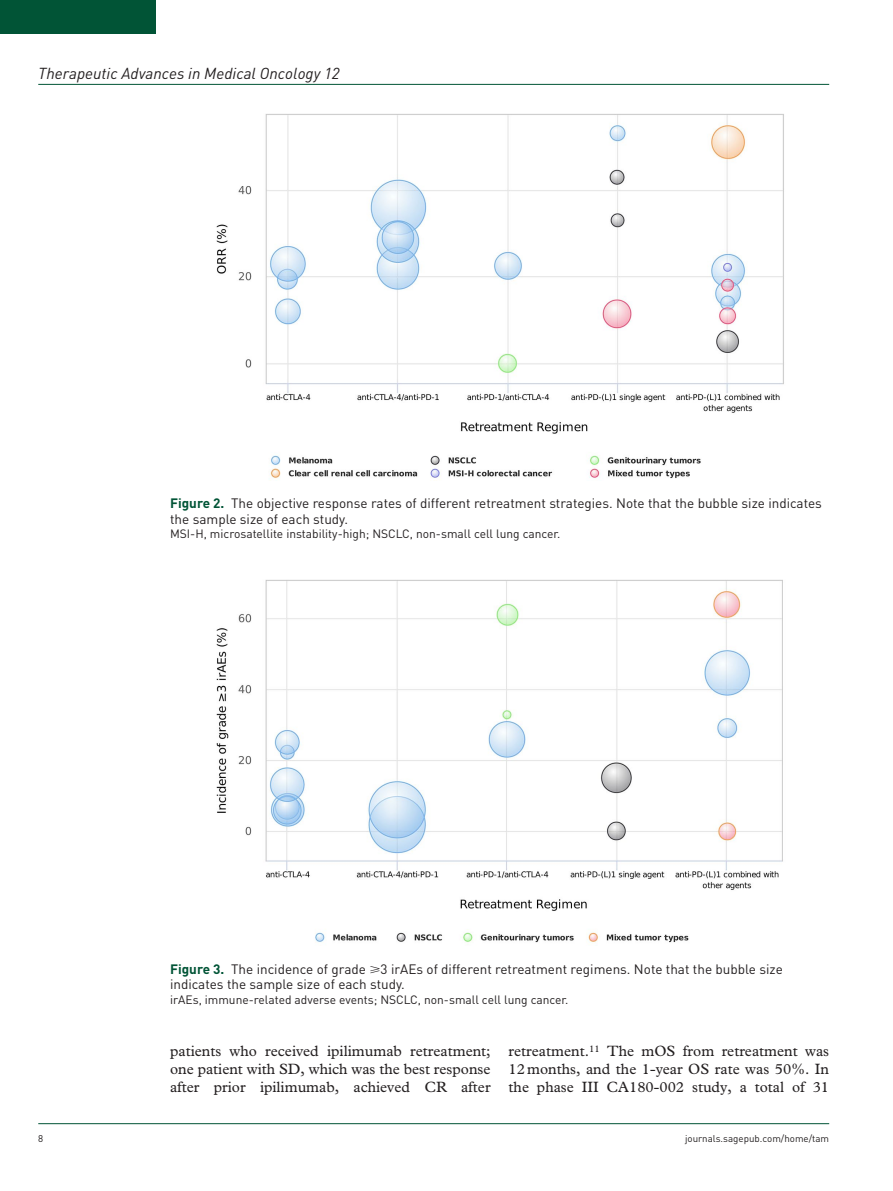
<style>
.page{position:relative;width:893px;height:1191px;background:#fff}
.page>*{position:absolute;margin:0;border:0;box-sizing:border-box;transform-origin:0 0}
.t1{font:italic 15.75px "DIN";color:#231f20}
.t2{font:15px/18px "Plantin Std";color:#231f20;text-align:justify}
.t3{font:13.5px/15.8px "DIN";color:#231f20}
.t4{font:12px "DIN";color:#231f20}
.t5{font:9.75px "DIN";color:#231f20}
.s1{font-weight:700;color:#015436}
</style>
<div class="page">
<hr style="left:38px;top:84px;width:791px;height:1px;background:#015436">
<hr style="left:38px;top:1123px;width:791px;height:1px;background:#015436">
<div style="left:0;top:0;width:155px;height:34px;background:#015436"></div>
<img style="left:216px;top:114px;width:568px;height:365px">
<img style="left:216px;top:580px;width:567px;height:363px">
<p class="t1" style="left:38px;top:63px;width:303px">Therapeutic Advances in Medical Oncology 12</p>
<p class="t3" style="left:170px;top:495px;width:653px"><span class="s1">Figure 2.</span> The objective response rates of different retreatment strategies. Note that the bubble size indicates the sample size of each study.</p>
<p class="t4" style="left:170px;top:526px;width:392px">MSI-H, microsatellite instability-high; NSCLC, non-small cell lung cancer.</p>
<p class="t3" style="left:170px;top:960px;width:614px"><span class="s1">Figure 3.</span> The incidence of grade ⩾3 irAEs of different retreatment regimens. Note that the bubble size indicates the sample size of each study.</p>
<p class="t4" style="left:170px;top:991px;width:400px">irAEs, immune-related adverse events; NSCLC, non-small cell lung cancer.</p>
<p class="t2" style="left:170px;top:1042px;width:322px">patients who received ipilimumab retreatment; one patient with SD, which was the best response after prior ipilimumab, achieved CR after</p>
<p class="t2" style="left:509px;top:1042px;width:322px">retreatment.<sup>11</sup> The mOS from retreatment was 12months, and the 1-year OS rate was 50%. In the phase III CA180-002 study, a total of 31</p>
<p class="t5" style="left:38px;top:1132px;width:7px">8</p>
<p class="t5" style="left:685px;top:1132px;width:146px">journals.sagepub.com/home/tam</p>
</div>
